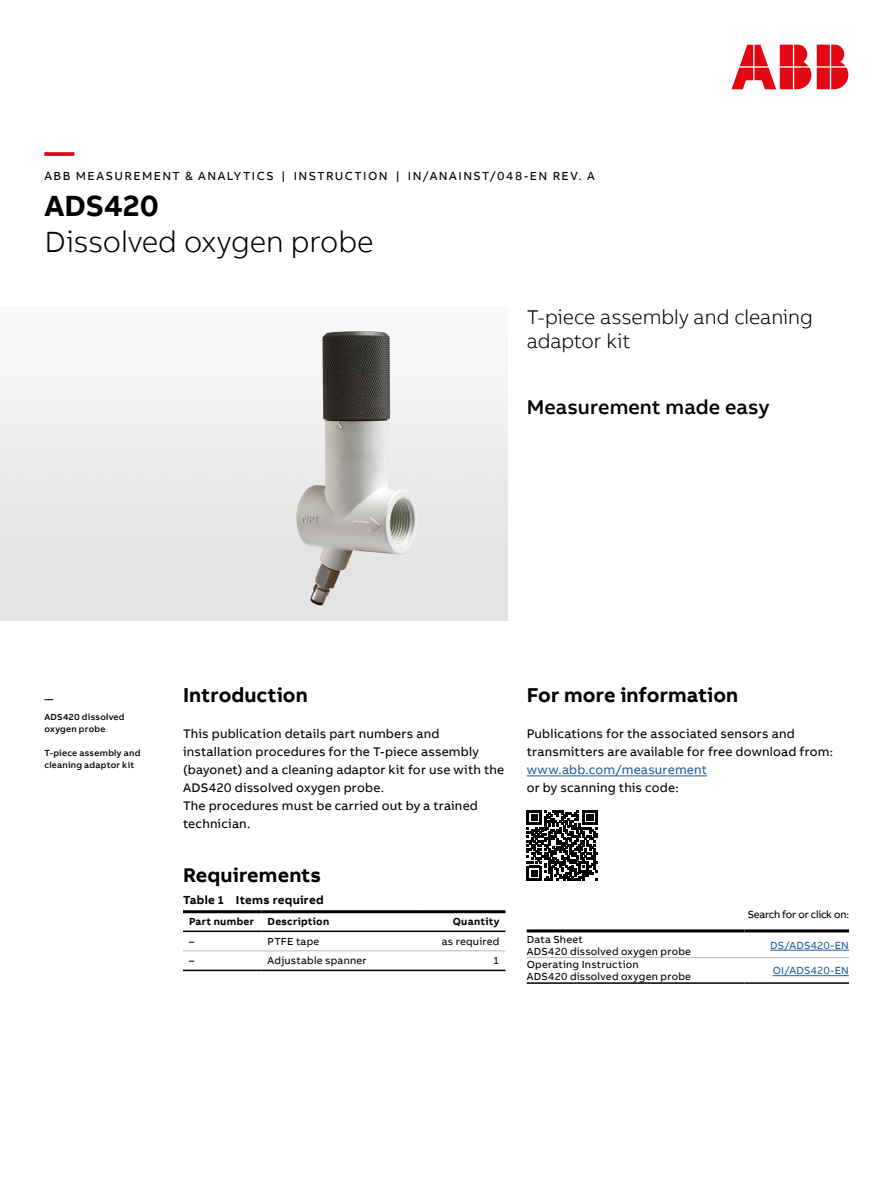
<style>
.page{position:relative;width:893px;height:1188px;background:#fff}
.page>*{position:absolute;margin:0;border:0;box-sizing:border-box;transform-origin:0 0}
.t1{font:300 30px "AB Bvoice";letter-spacing:-.005em;color:#000}
.t2{font:700 30px "AB Bvoice";letter-spacing:.005em;color:#000}
.t3{font:700 30px "AB Bvoice";color:#e3051b}
.t4{font:700 20.55px "AB Bvoice";letter-spacing:.005em;color:#000}
.t5{font:300 20.4px/24.5px "AB Bvoice";letter-spacing:-.005em;color:#000}
.t6{font:500 20.4px "AB Bvoice";color:#000}
.t7{font:700 20.4px "AB Bvoice";letter-spacing:.005em;color:#000}
.t8{font:12.9px "AB Bvoice";letter-spacing:.015em;color:#215f9f}
.t9{font:12.9px "AB Bvoice";letter-spacing:.01em;color:#000}
.t10{font:12.75px/18px "AB Bvoice";letter-spacing:.015em;color:#000}
.t11{font:12px "AB Bvoice";letter-spacing:.12em;color:#000}
.t12{font:700 12px "AB Bvoice";letter-spacing:.02em;color:#000}
.t13{font:10.65px "AB Bvoice";letter-spacing:.025em;color:#215f9f}
.t14{font:10.65px "AB Bvoice";letter-spacing:-.02em;color:#000}
.t15{font:10.5px/12px "AB Bvoice";letter-spacing:.02em;color:#000}
.t16{font:700 10.5px "AB Bvoice";letter-spacing:.025em;color:#000}
.t17{font:500 9px/18px "AB Bvoice";letter-spacing:.03em;color:#000}
</style>
<div class="page">
<svg style="left:731px;top:45px;width:117px;height:44px"></svg>
<img style="left:0;top:331px;width:508px;height:290px">
<hr style="left:183px;top:931px;width:79px;height:1px;background:#000">
<hr style="left:262px;top:931px;width:159px;height:1px;background:#000">
<hr style="left:421px;top:931px;width:84px;height:1px;background:#000">
<hr style="left:183px;top:970px;width:79px;height:1px;background:#000">
<hr style="left:262px;top:970px;width:159px;height:1px;background:#000">
<hr style="left:421px;top:970px;width:84px;height:1px;background:#000">
<hr style="left:183px;top:910px;width:79px;height:3px;background:#000">
<hr style="left:262px;top:910px;width:159px;height:3px;background:#000">
<hr style="left:421px;top:910px;width:84px;height:3px;background:#000">
<hr style="left:183px;top:950px;width:79px;height:1px;background:#bbbbbc">
<hr style="left:262px;top:950px;width:159px;height:1px;background:#bbbbbc">
<hr style="left:421px;top:950px;width:84px;height:1px;background:#bbbbbc">
<hr style="left:527px;top:775px;width:180px;height:1px;background:#215f9f">
<svg style="left:527px;top:810px;width:70px;height:71px"></svg>
<hr style="left:527px;top:929px;width:217px;height:3px;background:#000">
<hr style="left:744px;top:929px;width:105px;height:3px;background:#000">
<hr style="left:527px;top:957px;width:217px;height:1px;background:#bbbbbc">
<hr style="left:744px;top:957px;width:105px;height:1px;background:#bbbbbc">
<hr style="left:527px;top:982px;width:217px;height:2px;background:#000">
<hr style="left:744px;top:982px;width:105px;height:2px;background:#000">
<hr style="left:770px;top:950px;width:79px;height:1px;background:#215f9f">
<hr style="left:773px;top:975px;width:76px;height:1px;background:#215f9f">
<h1 class="t3" style="left:44px;top:133px;width:31px">—</h1>
<p class="t11" style="left:44px;top:169px;width:552px">ABB MEASUREMENT &amp; ANALYTICS | INSTRUCTION | IN/ANAINST/048-EN REV. A</p>
<h1 class="t2" style="left:44px;top:187px;width:116px">ADS420</h1>
<h1 class="t1" style="left:44px;top:224px;width:331px">Dissolved oxygen probe</h1>
<h3 class="t5" style="left:527px;top:305px;width:288px">T-piece assembly and cleaning adaptor kit</h3>
<h3 class="t6" style="left:527px;top:394px;width:244px">Measurement made easy</h3>
<p class="t17" style="left:44px;top:690px;width:82px">—<br>ADS420 dissolved</p>
<p class="t17" style="left:44px;top:720px;width:63px">oxygen probe</p>
<p class="t17" style="left:44px;top:747px;width:97px;line-height:12px">T-piece assembly and cleaning adaptor kit</p>
<h2 class="t4" style="left:183px;top:682px;width:126px">Introduction</h2>
<p class="t10" style="left:183px;top:725px;width:323px">This publication details part numbers and installation procedures for the T-piece assembly (bayonet) and a cleaning adaptor kit for use with the ADS420 dissolved oxygen probe.<br>The procedures must be carried out by a trained technician.</p>
<h3 class="t7" style="left:183px;top:862px;width:140px">Requirements</h3>
<p class="t12" style="left:183px;top:893px;width:142px">Table 1 Items required</p>
<p class="t16" style="left:189px;top:915px;width:67px">Part number</p>
<p class="t16" style="left:268px;top:915px;width:63px">Description</p>
<p class="t16" style="left:453px;top:915px;width:48px">Quantity</p>
<p class="t15" style="left:189px;top:935px;width:7px">–</p>
<p class="t15" style="left:268px;top:935px;width:53px">PTFE tape</p>
<p class="t15" style="left:442px;top:935px;width:59px">as required</p>
<p class="t15" style="left:189px;top:955px;width:7px">–</p>
<p class="t15" style="left:268px;top:955px;width:101px">Adjustable spanner</p>
<p class="t15" style="left:493px;top:955px;width:8px">1</p>
<h2 class="t4" style="left:527px;top:682px;width:213px">For more information</h2>
<p class="t10" style="left:527px;top:725px;width:308px">Publications for the associated sensors and transmitters are available for free download from:</p>
<p class="t8" style="left:527px;top:762px;width:182px">www.abb.com/measurement</p>
<p class="t9" style="left:527px;top:780px;width:153px">or by scanning this code:</p>
<p class="t14" style="left:748px;top:908px;width:103px">Search for or click on:</p>
<p class="t15" style="left:527px;top:933px;width:166px">Data Sheet<br>ADS420 dissolved oxygen probe</p>
<p class="t13" style="left:770px;top:939px;width:80px">DS/ADS420-EN</p>
<p class="t15" style="left:527px;top:959px;width:166px">Operating Instruction<br>ADS420 dissolved oxygen probe</p>
<p class="t13" style="left:773px;top:964px;width:78px">OI/ADS420-EN</p>
</div>
